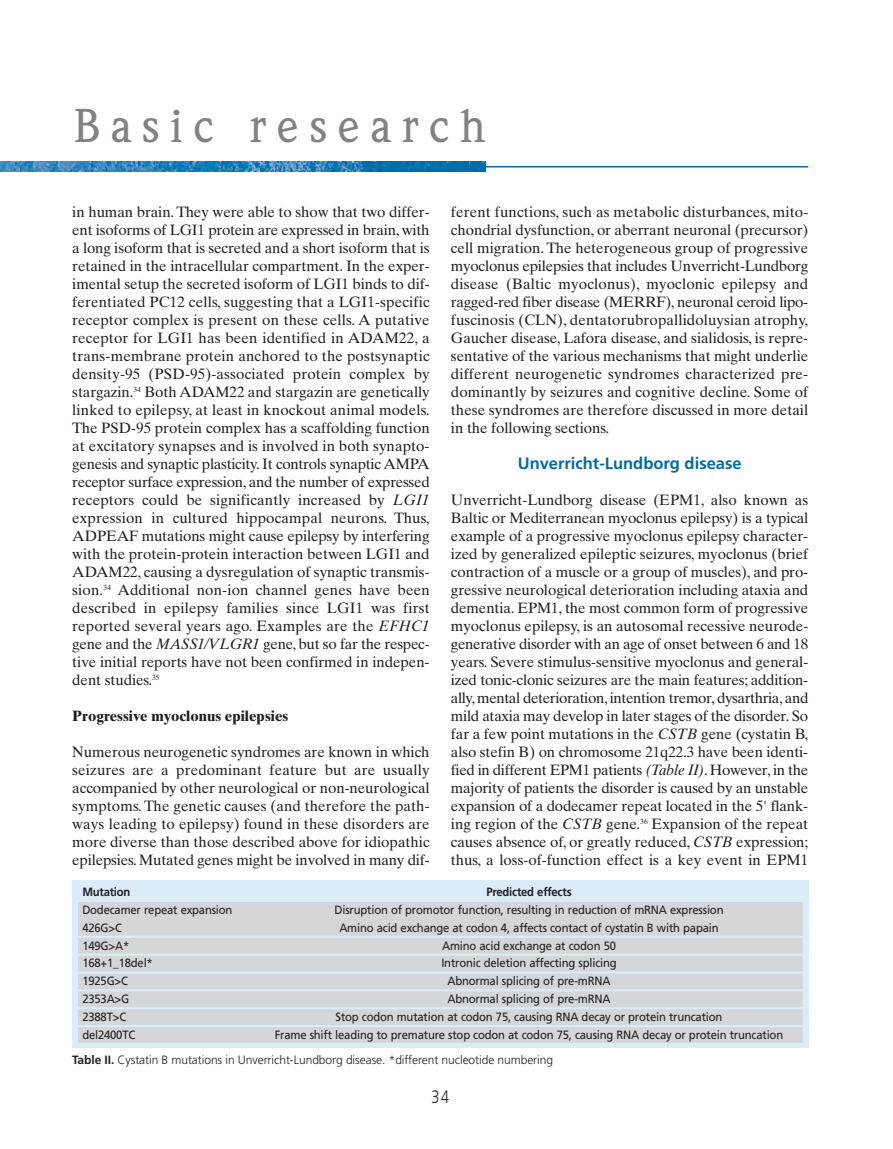
<style>
.page{position:relative;width:893px;height:1149px;background:#fff}
.page>*{position:absolute;margin:0;border:0;box-sizing:border-box;transform-origin:0 0}
.t1{font:500 46.5px "Weidemann";letter-spacing:.22em;color:#808284}
.t2{font:300 18px "Frutiger";color:#231f20;scale:.8 1}
.t3{font:700 16.5px "Frutiger";color:#006aa8}
.t4{font:15px/18px "Times Ten";letter-spacing:-.005em;color:#231f20;text-align:justify}
.t5{font:700 15px "Times Ten";color:#231f20}
.t6{font:12px "Frutiger";letter-spacing:-.015em;color:#231f20;scale:.94 1}
.t7{font:300 12px "Frutiger";letter-spacing:-.005em;color:#231f20}
.t8{font:700 12px "Frutiger";letter-spacing:-.015em;color:#231f20;scale:.94 1}
.s1{font-style:italic}
.s2{font-weight:700}
</style>
<div class="page">
<hr style="left:393px;top:166px;width:415px;height:1px;background:#006aa8">
<img style="left:0;top:162px;width:486px;height:9px">
<svg style="left:72px;top:880px;width:736px;height:167px;background:#dae8f3"></svg>
<div style="left:78px;top:901px;width:724px;height:19px;background:#d5d6d8"></div>
<div style="left:78px;top:919px;width:724px;height:16px;background:#d5d6d8"></div>
<div style="left:78px;top:937px;width:724px;height:16px;background:#d5d6d8"></div>
<div style="left:78px;top:955px;width:724px;height:16px;background:#d5d6d8"></div>
<div style="left:78px;top:973px;width:724px;height:15px;background:#d5d6d8"></div>
<div style="left:78px;top:991px;width:724px;height:15px;background:#d5d6d8"></div>
<div style="left:78px;top:1008px;width:724px;height:16px;background:#d5d6d8"></div>
<div style="left:78px;top:1026px;width:724px;height:16px;background:#d5d6d8"></div>
<h1 class="t1" style="left:74px;top:108px;width:413px">Basic research</h1>
<p class="t4" style="left:72px;top:204px;width:359px">in human brain. They were able to show that two differ&shy;ent isoforms of LGI1 protein are expressed in brain, with a long isoform that is secreted and a short isoform that is retained in the intracellular compartment. In the exper&shy;imental setup the secreted isoform of LGI1 binds to dif&shy;ferentiated PC12 cells, suggesting that a LGI1-specific receptor complex is present on these cells. A putative receptor for LGI1 has been identified in ADAM22, a trans-membrane protein anchored to the postsynaptic density-95 (PSD-95)-associated protein complex by stargazin.<sup>34</sup> Both ADAM22 and stargazin are genetically linked to epilepsy, at least in knockout animal models.<br>The PSD-95 protein complex has a scaffolding function at excitatory synapses and is involved in both synapto&shy;genesis and synaptic plasticity. It controls synaptic AMPA receptor surface expression, and the number of expressed receptors could be significantly increased by <span class="s1">LGI1 </span>expression in cultured hippocampal neurons. Thus, ADPEAF mutations might cause epilepsy by interfering with the protein-protein interaction between LGI1 and ADAM22, causing a dysregulation of synaptic transmis&shy;sion.<sup>34</sup> Additional non-ion channel genes have been described in epilepsy families since LGI1 was first reported several years ago. Examples are the <span class="s1">EFHC1 </span>gene and the <span class="s1">MASS1/VLGR1</span> gene, but so far the respec&shy;tive initial reports have not been confirmed in indepen&shy;dent studies.<sup>35</sup></p>
<p class="t5" style="left:72px;top:710px;width:217px">Progressive myoclonus epilepsies</p>
<p class="t4" style="left:72px;top:744px;width:359px">Numerous neurogenetic syndromes are known in which seizures are a predominant feature but are usually accompanied by other neurological or non-neurological symptoms. The genetic causes (and therefore the path&shy;ways leading to epilepsy) found in these disorders are more diverse than those described above for idiopathic epilepsies. Mutated genes might be involved in many dif-</p>
<p class="t4" style="left:451px;top:204px;width:359px">ferent functions, such as metabolic disturbances, mito&shy;chondrial dysfunction, or aberrant neuronal (precursor) cell migration. The heterogeneous group of progressive myoclonus epilepsies that includes Unverricht-Lundborg disease (Baltic myoclonus), myoclonic epilepsy and ragged-red fiber disease (MERRF), neuronal ceroid lipo&shy;fuscinosis (CLN), dentatorubropallidoluysian atrophy, Gaucher disease, Lafora disease, and sialidosis, is repre&shy;sentative of the various mechanisms that might underlie different neurogenetic syndromes characterized pre&shy;dominantly by seizures and cognitive decline. Some of these syndromes are therefore discussed in more detail in the following sections.</p>
<p class="t3" style="left:517px;top:456px;width:225px">Unverricht-Lundborg disease</p>
<p class="t4" style="left:451px;top:492px;width:359px">Unverricht-Lundborg disease (EPM1, also known as Baltic or Mediterranean myoclonus epilepsy) is a typical example of a progressive myoclonus epilepsy character&shy;ized by generalized epileptic seizures, myoclonus (brief contraction of a muscle or a group of muscles), and pro&shy;gressive neurological deterioration including ataxia and dementia. EPM1, the most common form of progressive myoclonus epilepsy, is an autosomal recessive neurode&shy;generative disorder with an age of onset between 6 and 18 years. Severe stimulus-sensitive myoclonus and general&shy;ized tonic-clonic seizures are the main features; addition&shy;ally, mental deterioration, intention tremor, dysarthria, and mild ataxia may develop in later stages of the disorder. So far a few point mutations in the <span class="s1">CSTB</span> gene (cystatin B, also stefin B) on chromosome 21q22.3 have been identi&shy;fied in different EPM1 patients <span class="s1">(Table II)</span>. However, in the majority of patients the disorder is caused by an unstable expansion of a dodecamer repeat located in the 5' flank&shy;ing region of the <span class="s1">CSTB</span> gene.<sup>36</sup> Expansion of the repeat causes absence of, or greatly reduced, <span class="s1">CSTB</span> expression; thus, a loss-of-function effect is a key event in EPM1</p>
<p class="t8" style="left:82px;top:886px;width:53px">Mutation</p>
<p class="t8" style="left:486px;top:886px;width:92px">Predicted effects</p>
<p class="t6" style="left:82px;top:904px;width:161px">Dodecamer repeat expansion</p>
<p class="t6" style="left:334px;top:904px;width:415px">Disruption of promotor function, resulting in reduction of mRNA expression</p>
<p class="t6" style="left:82px;top:922px;width:44px">426G&gt;C</p>
<p class="t6" style="left:339px;top:922px;width:405px">Amino acid exchange at codon 4, affects contact of cystatin B with papain</p>
<p class="t6" style="left:82px;top:940px;width:52px">149G&gt;A*</p>
<p class="t6" style="left:442px;top:940px;width:186px">Amino acid exchange at codon 50</p>
<p class="t6" style="left:82px;top:958px;width:77px">168+1_18del*</p>
<p class="t6" style="left:441px;top:958px;width:188px">Intronic deletion affecting splicing</p>
<p class="t6" style="left:82px;top:975px;width:50px">1925G&gt;C</p>
<p class="t6" style="left:447px;top:975px;width:175px">Abnormal splicing of pre-mRNA</p>
<p class="t6" style="left:82px;top:993px;width:52px">2353A&gt;G</p>
<p class="t6" style="left:447px;top:993px;width:175px">Abnormal splicing of pre-mRNA</p>
<p class="t6" style="left:82px;top:1011px;width:48px">2388T&gt;C</p>
<p class="t6" style="left:335px;top:1011px;width:413px">Stop codon mutation at codon 75, causing RNA decay or protein truncation</p>
<p class="t6" style="left:82px;top:1029px;width:58px">del2400TC</p>
<p class="t6" style="left:275px;top:1029px;width:542px">Frame shift leading to premature stop codon at codon 75, causing RNA decay or protein truncation</p>
<p class="t7" style="left:72px;top:1054px;width:482px"><span class="s2">Table II.</span> Cystatin B mutations in Unverricht-Lundborg disease. *different nucleotide numbering</p>
<p class="t2" style="left:431px;top:1088px;width:24px">34</p>
</div>
